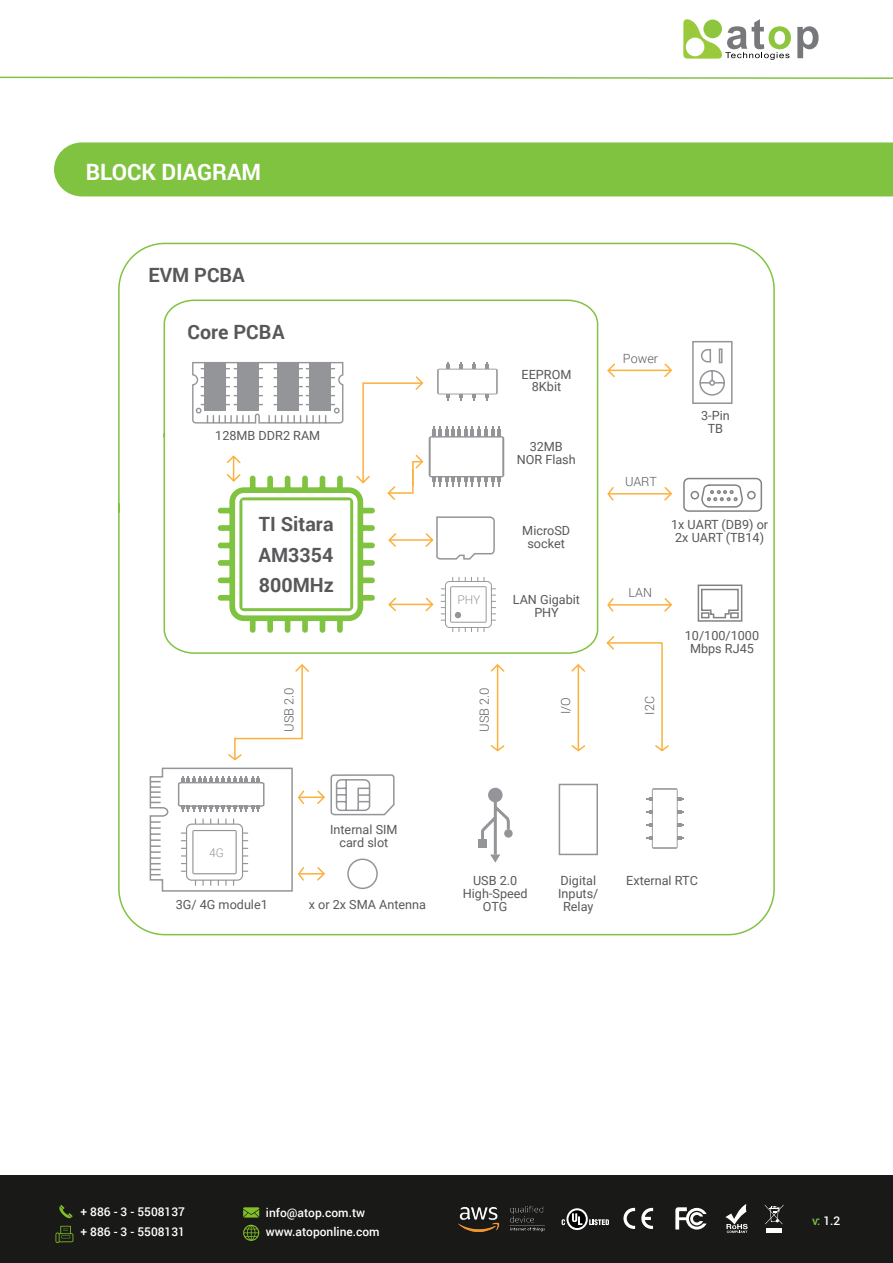
<style>
.page{position:relative;width:893px;height:1263px;background:#fff}
.page>*{position:absolute;margin:0;border:0;box-sizing:border-box;transform-origin:0 0}
.t1{font:700 22.5px "Roboto";color:#fff}
.t2{font:700 19.65px/30.5px "Roboto";color:#58585b;text-align:justify}
.t3{font:12.6px/12.6px "Roboto";color:#58585b;text-align:center}
.t4{font:300 12.6px "Roboto";color:#58585b}
.t5{font:500 12px/19.5px "Roboto";color:#fff}
.t6{font:300 12px "Roboto";color:#939598}
.s1{color:#80c341}
</style>
<div class="page">
<div style="left:0;top:1176px;width:893px;height:87px;background:#191918"></div>
<svg style="left:641px;top:1208px;width:12px;height:21px"></svg>
<svg style="left:623px;top:1208px;width:12px;height:21px"></svg>
<svg style="left:675px;top:1207px;width:32px;height:22px"></svg>
<svg style="left:725px;top:1204px;width:23px;height:29px"></svg>
<hr style="left:766px;top:1228px;width:16px;height:4px;background:#fff">
<svg style="left:765px;top:1204px;width:19px;height:20px"></svg>
<svg style="left:0;top:76px;width:893px;height:3px"></svg>
<svg style="left:683px;top:19px;width:108px;height:41px"></svg>
<svg style="left:797px;top:26px;width:22px;height:32px"></svg>
<svg style="left:589px;top:1219px;width:20px;height:6px"></svg>
<svg style="left:566px;top:1208px;width:22px;height:22px"></svg>
<svg style="left:568px;top:1210px;width:18px;height:18px"></svg>
<svg style="left:572px;top:1213px;width:10px;height:12px"></svg>
<svg style="left:562px;top:1219px;width:3px;height:6px"></svg>
<svg style="left:55px;top:1226px;width:18px;height:17px"></svg>
<svg style="left:243px;top:1207px;width:16px;height:10px"></svg>
<svg style="left:243px;top:1225px;width:16px;height:16px"></svg>
<svg style="left:59px;top:1205px;width:14px;height:13px"></svg>
<img style="left:458px;top:1205px;width:87px;height:27px">
<div style="left:54px;top:142px;width:839px;height:54px;background:#80c341"></div>
<svg style="left:118px;top:242px;width:657px;height:694px"></svg>
<svg style="left:163px;top:299px;width:436px;height:356px"></svg>
<svg style="left:192px;top:362px;width:481px;height:399px"></svg>
<svg style="left:691px;top:340px;width:42px;height:65px"></svg>
<svg style="left:682px;top:477px;width:81px;height:145px"></svg>
<svg style="left:149px;top:767px;width:246px;height:125px"></svg>
<div style="left:488px;top:788px;width:15px;height:14px;background:#939598;border-radius:50%"></div>
<svg style="left:504px;top:829px;width:9px;height:9px"></svg>
<div style="left:478px;top:839px;width:9px;height:9px;background:#939598"></div>
<svg style="left:479px;top:798px;width:32px;height:65px"></svg>
<div style="left:559px;top:784px;width:39px;height:71px;border:2px solid #939598"></div>
<svg style="left:646px;top:788px;width:38px;height:61px"></svg>
<h1 class="t1" style="left:86px;top:156px;width:177px">BLOCK DIAGRAM</h1>
<h2 class="t2" style="left:148px;top:258px;width:98px">EVM PCBA</h2>
<h2 class="t2" style="left:188px;top:316px;width:99px">Core PCBA</h2>
<p class="t3" style="left:215px;top:429px;width:107px">128MB DDR2 RAM</p>
<h2 class="t2" style="left:259px;top:508px;width:77px">TI Sitara AM3354<br>800MHz</h2>
<p class="t4" style="left:280px;top:732px;width:46px;rotate:-90deg">USB 2.0</p>
<p class="t3" style="left:522px;top:367px;width:51px">EEPROM<br>8Kbit</p>
<p class="t3" style="left:517px;top:440px;width:61px">32MB<br>NOR Flash</p>
<p class="t3" style="left:522px;top:524px;width:49px">MicroSD socket</p>
<p class="t4" style="left:623px;top:349px;width:37px">Power</p>
<p class="t3" style="left:701px;top:409px;width:30px">3-Pin<br>TB</p>
<p class="t4" style="left:625px;top:473px;width:33px">UART</p>
<p class="t3" style="left:671px;top:518px;width:99px">1x UART (DB9) or<br>2x UART (TB14)</p>
<p class="t6" style="left:457px;top:591px;width:25px">PHY</p>
<p class="t3" style="left:513px;top:593px;width:69px">LAN Gigabit<br>PHY</p>
<p class="t4" style="left:629px;top:584px;width:25px">LAN</p>
<p class="t4" style="left:476px;top:732px;width:46px;rotate:-90deg">USB 2.0</p>
<p class="t4" style="left:557px;top:714px;width:18px;rotate:-90deg">I/O</p>
<p class="t4" style="left:641px;top:715px;width:20px;rotate:-90deg">I2C</p>
<p class="t3" style="left:685px;top:629px;width:76px">10/100/1000<br>Mbps RJ45</p>
<p class="t6" style="left:209px;top:844px;width:16px">4G</p>
<p class="t3" style="left:330px;top:823px;width:69px">Internal SIM card slot</p>
<p class="t3" style="left:176px;top:898px;width:94px">3G/ 4G module1</p>
<p class="t3" style="left:309px;top:898px;width:119px">x or 2x SMA Antenna</p>
<p class="t3" style="left:463px;top:874px;width:66px">USB 2.0<br>High-Speed<br>OTG</p>
<p class="t3" style="left:558px;top:874px;width:42px">Digital<br>Inputs/<br>Relay</p>
<p class="t3" style="left:626px;top:874px;width:73px">External RTC</p>
<p class="t5" style="left:81px;top:1202px;width:106px">+ 886 - 3 - 5508137 + 886 - 3 - 5508131</p>
<p class="t5" style="left:266px;top:1202px;width:115px">info@atop.com.tw www.atoponline.com</p>
<p class="t5" style="left:812px;top:1210px;width:30px"><span class="s1">v:</span> 1.2</p>
</div>
